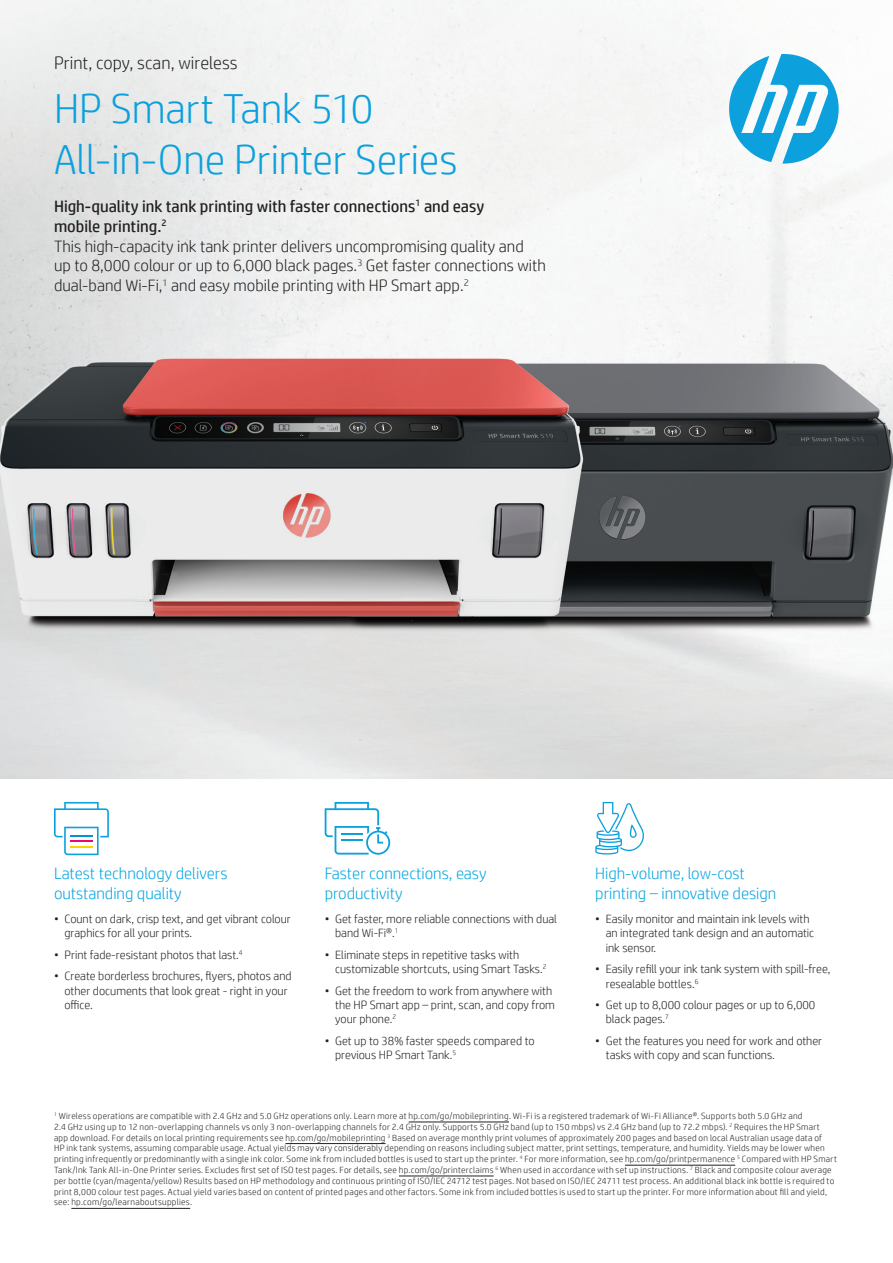
<style>
.page{position:relative;width:893px;height:1263px;background:#fff}
.page>*{position:absolute;margin:0;border:0;box-sizing:border-box;transform-origin:0 0}
.Title_12_14{font:300 42px/50.4px "HP Simplified";letter-spacing:-.005em;color:#0ca0dd}
.Title_12_14-2{font:300 18px "HP Simplified";color:#231f20}
.t1{font:300 16.5px/19.8px "HP Simplified";color:#231f20}
.t2{font:300 16.5px/19.8px "HP Simplified";color:#00a5e3}
.t3{font:300 12px/14.4px "HP Simplified";color:#231f20}
.Sources_Caption_8_10{font:300 9px/10.8px "HP Simplified";letter-spacing:.03em;color:#231f20}
.s1{font-weight:400}
</style>
<div class="page">
<img style="left:0;top:0;width:893px;height:778px">
<hr style="left:409px;top:1122px;width:100px;height:1px;background:#231f20">
<hr style="left:285px;top:1143px;width:101px;height:1px;background:#231f20">
<hr style="left:625px;top:1165px;width:110px;height:1px;background:#231f20">
<hr style="left:399px;top:1176px;width:95px;height:1px;background:#231f20">
<hr style="left:71px;top:1208px;width:119px;height:1px;background:#231f20">
<svg style="left:729px;top:54px;width:110px;height:110px"></svg>
<svg style="left:595px;top:802px;width:49px;height:52px"></svg>
<svg style="left:54px;top:802px;width:55px;height:53px"></svg>
<hr style="left:70px;top:846px;width:23px;height:2px;background:#fed006">
<svg style="left:325px;top:802px;width:65px;height:53px"></svg>
<p class="Title_12_14-2" style="left:54px;top:52px;width:185px">Print, copy, scan, wireless</p>
<p class="Title_12_14" style="left:54px;top:83px;width:405px">HP Smart Tank 510<br>All-in-One Printer Series</p>
<p class="t1" style="left:54px;top:196px;width:493px"><span class="s1">High-quality ink tank printing with faster connections</span><sup>1</sup> <span class="s1">and easy<br>mobile printing.</span><sup>2<br></sup>This high-capacity ink tank printer delivers uncompromising quality and<br>up to 8,000 colour or up to 6,000 black pages.<sup>3</sup> Get faster connections with dual-band Wi-Fi,<sup>1</sup> and easy mobile printing with HP Smart app.<sup>2</sup></p>
<p class="t2" style="left:54px;top:863px;width:175px">Latest technology delivers outstanding quality</p>
<p class="t2" style="left:325px;top:863px;width:163px">Faster connections, easy productivity</p>
<p class="t2" style="left:595px;top:863px;width:182px">High-volume, low-cost printing – innovative design</p>
<p class="t3" style="left:64px;top:911px;width:228px;text-indent:-10px">• Count on dark, crisp text, and get vibrant colour graphics for all your prints.</p>
<p class="t3" style="left:54px;top:947px;width:190px">• Print fade-resistant photos that last.<sup>4</sup></p>
<p class="t3" style="left:64px;top:968px;width:229px;text-indent:-10px">• Create borderless brochures, flyers, photos and other documents that look great - right in your office.</p>
<p class="t3" style="left:335px;top:911px;width:223px;text-indent:-10px">• Get faster, more reliable connections with dual band Wi-Fi®.<sup>1</sup></p>
<p class="t3" style="left:335px;top:947px;width:213px;text-indent:-10px">• Eliminate steps in repetitive tasks with customizable shortcuts, using Smart Tasks.<sup>2</sup></p>
<p class="t3" style="left:335px;top:983px;width:221px;text-indent:-10px">• Get the freedom to work from anywhere with the HP Smart app – print, scan, and copy from your phone.<sup>2</sup></p>
<p class="t3" style="left:335px;top:1033px;width:201px;text-indent:-10px">• Get up to 38% faster speeds compared to previous HP Smart Tank.<sup>5</sup></p>
<p class="t3" style="left:606px;top:911px;width:210px;text-indent:-10px">• Easily monitor and maintain ink levels with an integrated tank design and an automatic ink sensor.</p>
<p class="t3" style="left:606px;top:961px;width:226px;text-indent:-10px">• Easily refill your ink tank system with spill-free, resealable bottles.<sup>6</sup></p>
<p class="t3" style="left:606px;top:997px;width:211px;text-indent:-10px">• Get up to 8,000 colour pages or up to 6,000 black pages.<sup>7</sup></p>
<p class="t3" style="left:606px;top:1033px;width:218px;text-indent:-10px">• Get the features you need for work and other tasks with copy and scan functions.</p>
<p class="Sources_Caption_8_10" style="left:54px;top:1110px;width:784px"><sup>1</sup> Wireless operations are compatible with 2.4 GHz and 5.0 GHz operations only. Learn more at hp.com/go/mobileprinting. Wi-Fi is a registered trademark of Wi-Fi Alliance®. Supports both 5.0 GHz and<br>2.4 GHz using up to 12 non-overlapping channels vs only 3 non-overlapping channels for 2.4 GHz only. Supports 5.0 GHz band (up to 150 mbps) vs 2.4 GHz band (up to 72.2 mbps). <sup>2</sup> Requires the HP Smart<br>app download. For details on local printing requirements see hp.com/go/mobileprinting <sup>3</sup> Based on average monthly print volumes of approximately 200 pages and based on local Australian usage data of<br>HP ink tank systems, assuming comparable usage. Actual yields may vary considerably depending on reasons including subject matter, print settings, temperature, and humidity. Yields may be lower when printing infrequently or predominantly with a single ink color. Some ink from included bottles is used to start up the printer. <sup>4</sup> For more information, see hp.com/go/printpermanence <sup>5</sup> Compared with HP Smart Tank/Ink Tank All-in-One Printer series. Excludes first set of ISO test pages. For details, see hp.com/go/printerclaims <sup>6</sup> When used in accordance with set up instructions. <sup>7</sup> Black and composite colour average per bottle (cyan/magenta/yellow) Results based on HP methodology and continuous printing of ISO/IEC 24712 test pages. Not based on ISO/IEC 24711 test process. An additional black ink bottle is required to print 8,000 colour test pages. Actual yield varies based on content of printed pages and other factors. Some ink from included bottles is used to start up the printer. For more information about fill and yield, see: hp.com/go/learnaboutsupplies.</p>
</div>
